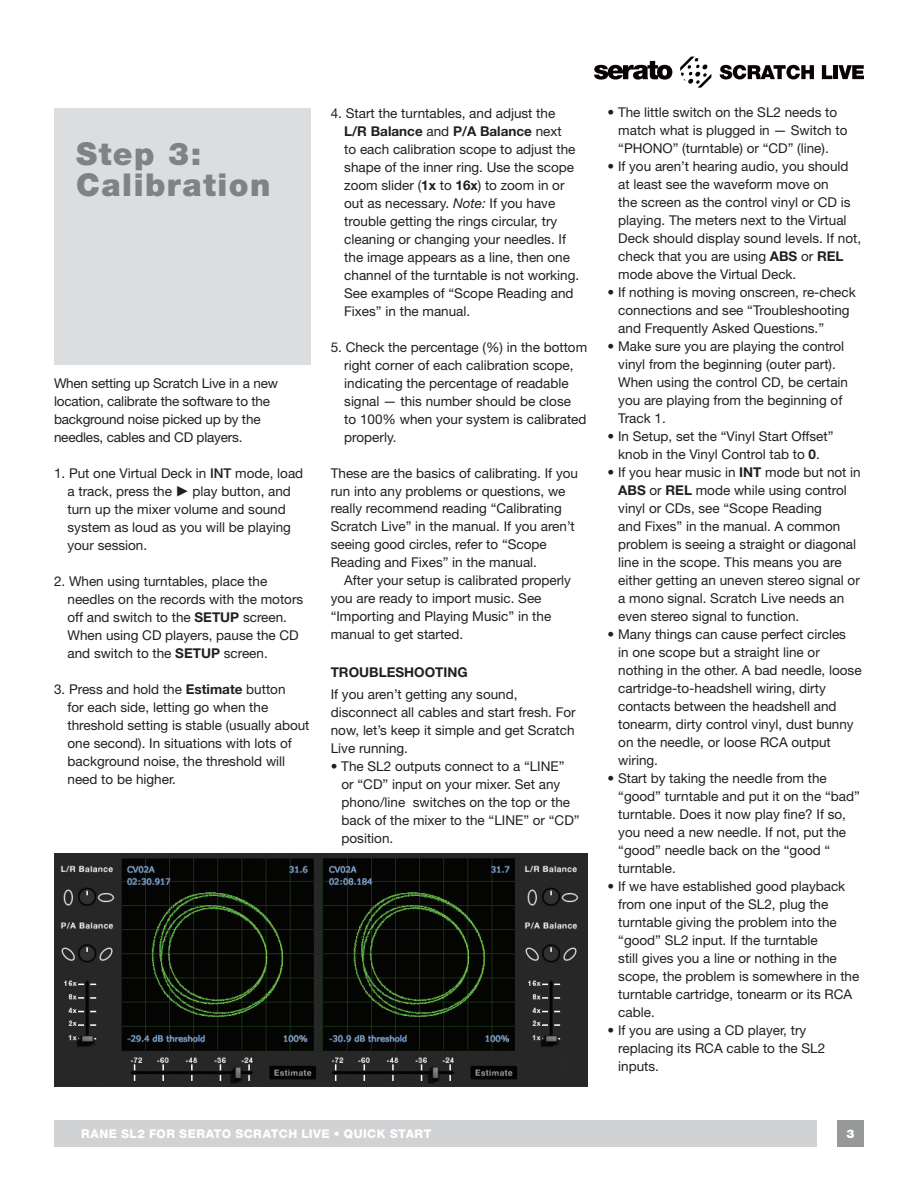
<style>
.page{position:relative;width:918px;height:1188px;background:#fff}
.page>*{position:absolute;margin:0;border:0;box-sizing:border-box;transform-origin:0 0}
.t1{font:900 31.5px/31.5px "Helvetica Neue LT Std";letter-spacing:.045em;color:#808285}
.t2{font:13.5px/18px "Helvetica Neue LT Std";color:#231f20}
.t3{font:700 13.5px "Helvetica Neue LT Std";color:#231f20}
.t4{font:800 12px "Helvetica Neue LT Std";letter-spacing:.035em;color:#fff}
.t5{font:900 12px "Helvetica Neue LT Std";color:#fff}
.s1{font-weight:500}
.s2{font-weight:700}
.s3{font-style:italic}
</style>
<div class="page">
<div style="left:54px;top:1120px;width:763px;height:28px;background:#d1d2d4"></div>
<div style="left:837px;top:1120px;width:27px;height:28px;background:#979898"></div>
<svg style="left:594px;top:61px;width:78px;height:19px"></svg>
<svg style="left:680px;top:57px;width:31px;height:31px"></svg>
<svg style="left:720px;top:65px;width:94px;height:14px"></svg>
<svg style="left:822px;top:65px;width:10px;height:14px"></svg>
<hr style="left:834px;top:65px;width:4px;height:14px;background:#080302">
<svg style="left:839px;top:65px;width:25px;height:14px"></svg>
<img style="left:54px;top:854px;width:533px;height:233px">
<div style="left:54px;top:108px;width:256px;height:256px;background:#dcdddf"></div>
<h1 class="t1" style="left:76px;top:137px;width:196px">Step 3:<br>Calibration</h1>
<p class="t2" style="left:54px;top:374px;width:226px">When setting up Scratch Live in a new location, calibrate the software to the background noise picked up by the needles, cables and CD players.</p>
<p class="t2" style="left:68px;top:464px;width:237px;text-indent:-14px">1. Put one Virtual Deck in <span class="s1">INT</span> mode, load a track, press the</p>
<p class="t2" style="left:68px;top:482px;width:225px;text-indent:125px">play button, and turn up the mixer volume and sound system as loud as you will be playing your session.</p>
<p class="t2" style="left:68px;top:572px;width:237px;text-indent:-14px">2. When using turntables, place the needles on the records with the motors off and switch to the <span class="s2">SETUP</span> screen.<br>When using CD players, pause the CD and switch to the <span class="s2">SETUP</span> screen.</p>
<p class="t2" style="left:68px;top:680px;width:244px;text-indent:-14px">3. Press and hold the <span class="s2">Estimate</span> button<br>for each side, letting go when the threshold setting is stable (usually about one second). In situations with lots of background noise, the threshold will need to be higher.</p>
<p class="t2" style="left:344px;top:104px;width:237px;text-indent:-14px">4. Start the turntables, and adjust the <span class="s2">L/R Balance</span> and <span class="s2">P/A Balance</span> next<br>to each calibration scope to adjust the shape of the inner ring. Use the scope zoom slider (<span class="s2">1x</span> to <span class="s2">16x</span>) to zoom in or out as necessary. <span class="s3">Note:</span> If you have trouble getting the rings circular, try cleaning or changing your needles. If the image appears as a line, then one channel of the turntable is not working.<br>See examples of “Scope Reading and Fixes” in the manual.</p>
<p class="t2" style="left:344px;top:338px;width:245px;text-indent:-14px">5. Check the percentage (%) in the bottom right corner of each calibration scope, indicating the percentage of readable signal — this number should be close<br>to 100% when your system is calibrated properly.</p>
<p class="t2" style="left:331px;top:464px;width:249px">These are the basics of calibrating. If you run into any problems or questions, we really recommend reading “Calibrating Scratch Live” in the manual. If you aren’t seeing good circles, refer to “Scope Reading and Fixes” in the manual.</p>
<p class="t2" style="left:331px;top:571px;width:242px;text-indent:14px">After your setup is calibrated properly you are ready to import music. See “Importing and Playing Music” in the manual to get started.</p>
<p class="t3" style="left:331px;top:664px;width:139px">TROUBLESHOOTING</p>
<p class="t2" style="left:331px;top:685px;width:247px">If you aren’t getting any sound, disconnect all cables and start fresh. For now, let’s keep it simple and get Scratch<br>Live running.</p>
<p class="t2" style="left:342px;top:757px;width:240px;text-indent:-11px">• The SL2 outputs connect to a “LINE” or “CD” input on your mixer. Set any phono/line switches on the top or the back of the mixer to the “LINE” or “CD” position.</p>
<p class="t2" style="left:618px;top:103px;width:231px;text-indent:-11px">• The little switch on the SL2 needs to match what is plugged in — Switch to “PHONO” (turntable) or “CD” (line).</p>
<p class="t2" style="left:618px;top:157px;width:244px;text-indent:-11px">• If you aren’t hearing audio, you should at least see the waveform move on<br>the screen as the control vinyl or CD is playing. The meters next to the Virtual Deck should display sound levels. If not, check that you are using <span class="s2">ABS</span> or <span class="s2">REL </span>mode above the Virtual Deck.</p>
<p class="t2" style="left:618px;top:283px;width:239px;text-indent:-11px">• If nothing is moving onscreen, re-check connections and see “Troubleshooting and Frequently Asked Questions.”</p>
<p class="t2" style="left:618px;top:337px;width:231px;text-indent:-11px">• Make sure you are playing the control vinyl from the beginning (outer part).<br>When using the control CD, be certain you are playing from the beginning of<br>Track 1.</p>
<p class="t2" style="left:608px;top:427px;width:228px;text-align:center">• In Setup, set the “Vinyl Start Offset” knob in the Vinyl Control tab to <span class="s2">0</span>.</p>
<p class="t2" style="left:618px;top:463px;width:244px;text-indent:-11px">• If you hear music in <span class="s2">INT</span> mode but not in <span class="s2">ABS</span> or <span class="s2">REL</span> mode while using control vinyl or CDs, see “Scope Reading<br>and Fixes” in the manual. A common problem is seeing a straight or diagonal line in the scope. This means you are either getting an uneven stereo signal or a mono signal. Scratch Live needs an even stereo signal to function.</p>
<p class="t2" style="left:618px;top:625px;width:245px;text-indent:-11px">• Many things can cause perfect circles<br>in one scope but a straight line or nothing in the other. A bad needle, loose cartridge-to-headshell wiring, dirty contacts between the headshell and tonearm, dirty control vinyl, dust bunny on the needle, or loose RCA output wiring.</p>
<p class="t2" style="left:618px;top:769px;width:243px;text-indent:-11px">• Start by taking the needle from the “good” turntable and put it on the “bad” turntable. Does it now play fine? If so, you need a new needle. If not, put the “good” needle back on the “good “ turntable.</p>
<p class="t2" style="left:618px;top:877px;width:243px;text-indent:-11px">• If we have established good playback from one input of the SL2, plug the turntable giving the problem into the “good” SL2 input. If the turntable<br>still gives you a line or nothing in the scope, the problem is somewhere in the turntable cartridge, tonearm or its RCA cable.</p>
<p class="t2" style="left:618px;top:1021px;width:209px;text-indent:-11px">• If you are using a CD player, try replacing its RCA cable to the SL2 inputs.</p>
<p class="t4" style="left:81px;top:1127px;width:352px">RANE SL2 FOR SERATO SCRATCH LIVE • QUICK START</p>
<p class="t5" style="left:846px;top:1127px;width:10px">3</p>
</div>
